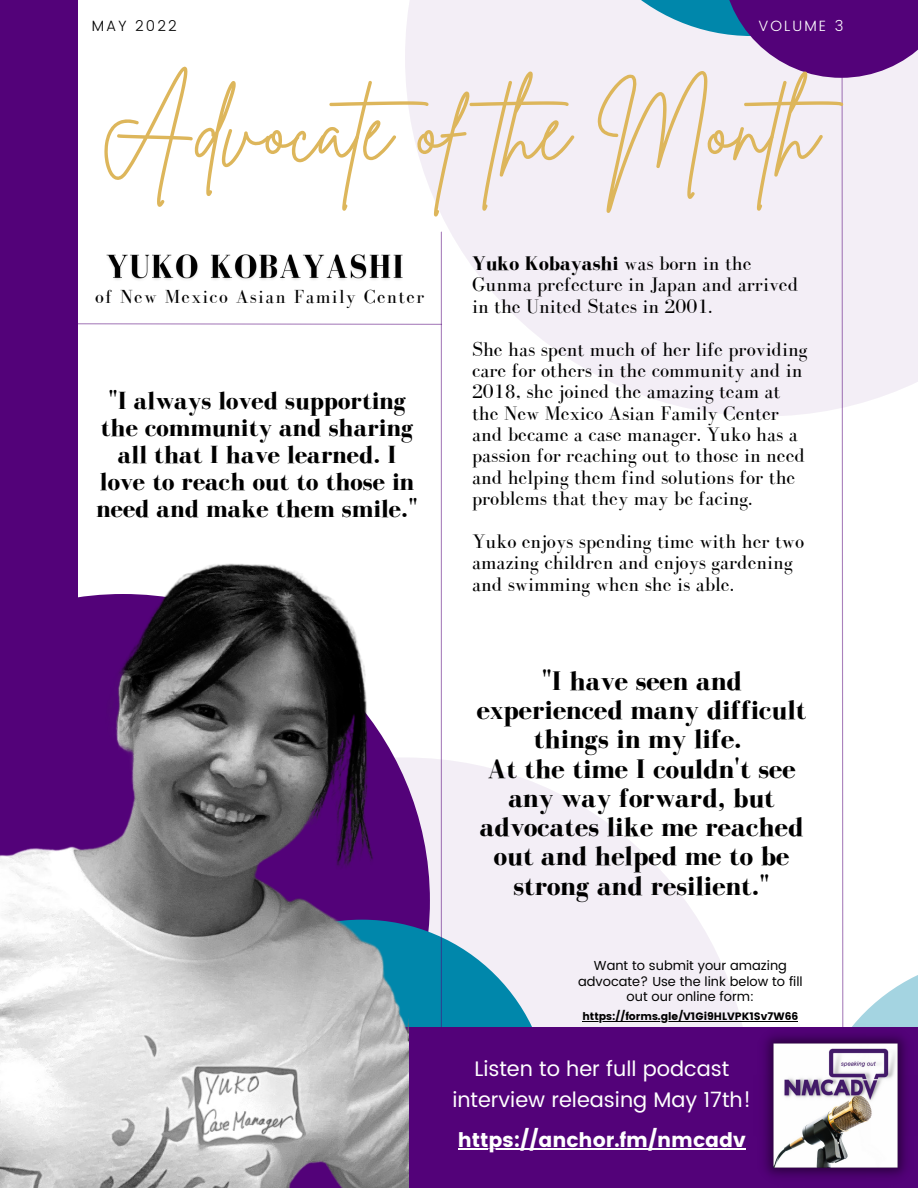
<style>
.page{position:relative;width:918px;height:1188px;background:#fff}
.page>*{position:absolute;margin:0;border:0;box-sizing:border-box;transform-origin:0 0}
.t1{font:88.35px "Brittany Signature";color:#ddb65b}
.t2{font:700 27.6px/29.2px "Bodoni FLF";color:#000;text-align:center}
.t3{font:700 25.5px/27px "Bodoni FLF";color:#000;text-align:center}
.t4{font:21px/30.5px "Poppins";color:#fff;text-align:center}
.t5{font:20.25px/21.3px "Bodoni FLF";color:#000}
.t6{font:20.1px "Poppins";color:#fff}
.t7{font:19.5px "Bodoni FLF";letter-spacing:.07em;color:#000}
.t8{font:300 14.85px "Poppins";letter-spacing:.14em;color:#000}
.t9{font:300 14.85px "Poppins";letter-spacing:.14em;color:#fff}
.t10{font:13.05px/15.5px "Poppins";color:#000;text-align:center}
.t11{font:10.65px "Poppins";color:#000}
.s1{font-weight:700}
</style>
<div class="page">
<svg style="left:409px;top:757px;width:154px;height:270px;background:#e7dcec"></svg>
<svg style="left:409px;top:920px;width:141px;height:107px;background:#6eb3cc"></svg>
<svg style="left:405px;top:0;width:158px;height:416px;fill:#f3eef6"></svg>
<hr style="left:441px;top:232px;width:1px;height:956px;background:#530279">
<svg style="left:563px;top:0;width:355px;height:1027px"></svg>
<div style="left:0;top:0;width:77px;height:645px;background:#530279"></div>
<div style="left:0;top:1027px;width:918px;height:161px;background:#530279"></div>
<hr style="left:458px;top:1149px;width:288px;height:1px;background:#fff">
<svg style="left:77px;top:323px;width:365px;height:2px"></svg>
<img style="left:753px;top:1023px;width:164px;height:154px">
<img style="left:106px;top:245px;width:313px;height:46px">
<hr style="left:582px;top:1021px;width:216px;height:1px;background:#000">
<img style="left:0;top:517px;width:409px;height:671px">
<p class="t8" style="left:92px;top:18px;width:87px">MAY 2022</p>
<p class="t9" style="left:759px;top:18px;width:86px">VOLUME 3</p>
<p class="t1" style="left:100px;top:72px;width:769px">Advocate of the Month</p>
<p class="t7" style="left:95px;top:286px;width:330px">of New Mexico Asian Family Center</p>
<p class="t3" style="left:96px;top:387px;width:323px">"I always loved supporting the community and sharing all that I have learned. I love to reach out to those in need and make them smile."</p>
<p class="t5" style="left:472px;top:253px;width:328px"><span class="s1">Yuko Kobayashi</span> was born in the<br>Gunma prefecture in Japan and arrived in the United States in 2001.</p>
<p class="t5" style="left:472px;top:338px;width:337px">She has spent much of her life providing care for others in the community and in 2018, she joined the amazing team at the New Mexico Asian Family Center and became a case manager. Yuko has a passion for reaching out to those in need and helping them find solutions for the problems that they may be facing.</p>
<p class="t5" style="left:472px;top:531px;width:334px">Yuko enjoys spending time with her two amazing children and enjoys gardening and swimming when she is able.</p>
<p class="t2" style="left:477px;top:666px;width:331px">"I have seen and experienced many difficult things in my life.</p>
<p class="t2" style="left:480px;top:754px;width:325px">At the time I couldn't see any way forward, but advocates like me reached out and helped me to be strong and resilient."</p>
<p class="t10" style="left:578px;top:958px;width:226px">Want to submit your amazing advocate? Use the link below to fill out our online form:</p>
<p class="t11" style="left:582px;top:1010px;width:217px">https://forms.gle/V1Gi9HLVPK1Sv7W66</p>
<p class="t4" style="left:452px;top:1054px;width:300px">Listen to her full podcast interview releasing May 17th!</p>
<p class="t6" style="left:458px;top:1129px;width:289px">https://anchor.fm/nmcadv</p>
</div>
